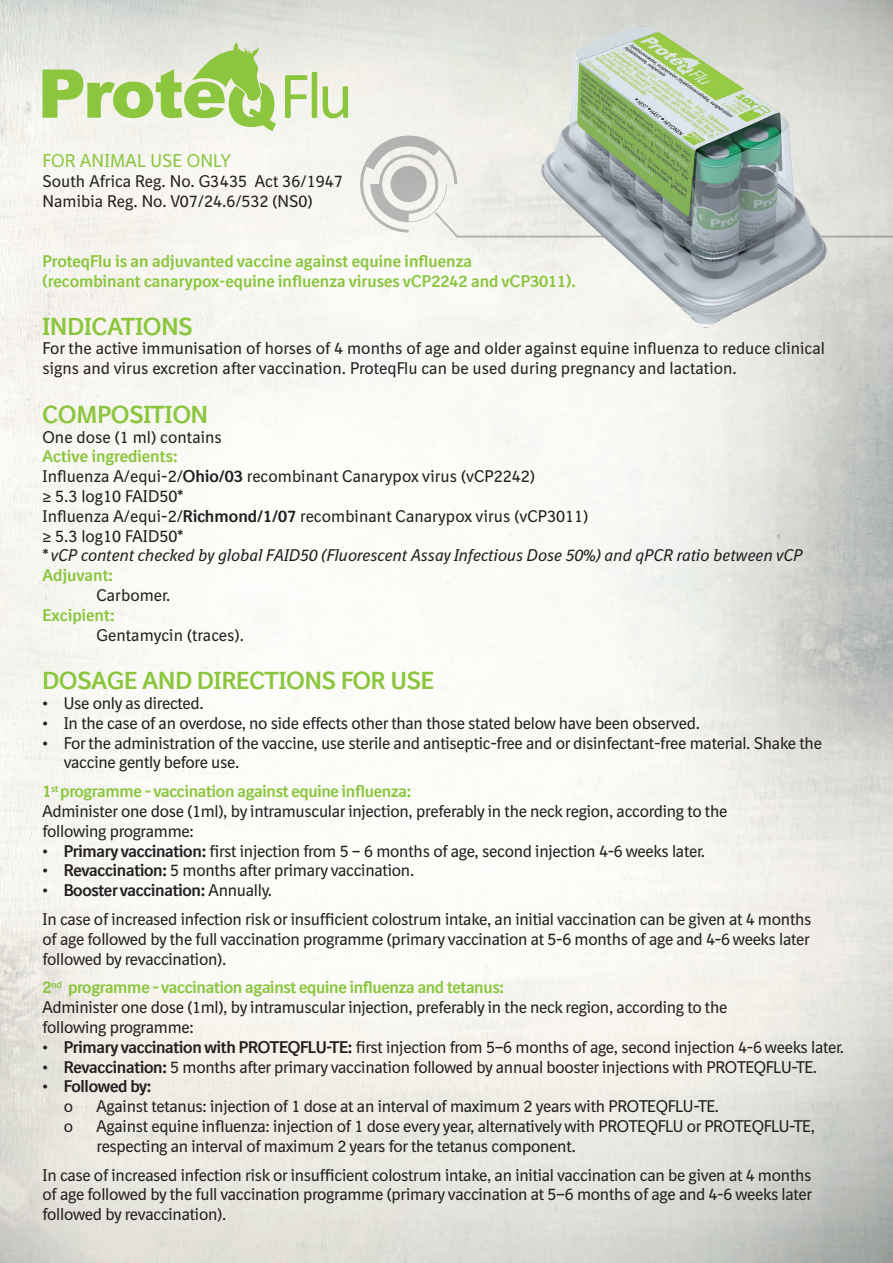
<style>
.page{position:relative;width:893px;height:1263px;background:#fff}
.page>*{position:absolute;margin:0;border:0;box-sizing:border-box;transform-origin:0 0}
.t1{font:700 24px "BI Sans NEXT";color:#8bc63e}
.t2{font:18px "BI Sans NEXT";letter-spacing:.01em;color:#8bc63e}
.t3{font:16.5px/19.8px "BI Sans NEXT";letter-spacing:-.02em;color:#231f20}
.t4{font:16.5px/19.8px "BI Sans NEXT";color:#231f20}
.t5{font:700 16.5px/19.8px "BI Sans NEXT";color:#8bc63e}
.t6{font:700 16.5px "BI Sans NEXT";letter-spacing:-.02em;color:#8bc63e}
.t7{font:italic 16.5px "BI Sans NEXT";color:#231f20}
.t8{font:700 16.5px "BI Sans NEXT";letter-spacing:-.02em;color:#231f20}
.s1{font-weight:700}
.s2{font-weight:400}
</style>
<div class="page">
<img style="left:0;top:0;width:893px;height:1263px">
<img style="left:497px;top:18px;width:382px;height:316px">
<svg style="left:360px;top:136px;width:533px;height:102px;background:#bcc6bd"></svg>
<svg style="left:285px;top:72px;width:32px;height:46px"></svg>
<svg style="left:323px;top:86px;width:25px;height:32px"></svg>
<svg style="left:43px;top:43px;width:233px;height:88px;background:#c8dea7"></svg>
<p class="t2" style="left:43px;top:150px;width:190px">FOR ANIMAL USE ONLY</p>
<p class="t4" style="left:43px;top:171px;width:302px">South Africa Reg. No. G3435 Act 36/1947</p>
<p class="t4" style="left:43px;top:191px;width:272px">Namibia Reg. No. V07/24.6/532 (NS0)</p>
<p class="t5" style="left:43px;top:251px;width:535px">ProteqFlu is an adjuvanted vaccine against equine influenza<br>(recombinant canarypox-equine influenza viruses vCP2242 and vCP3011).</p>
<p class="t1" style="left:43px;top:312px;width:152px">INDICATIONS</p>
<p class="t4" style="left:43px;top:338px;width:784px">For the active immunisation of horses of 4 months of age and older against equine influenza to reduce clinical signs and virus excretion after vaccination. ProteqFlu can be used during pregnancy and lactation.</p>
<p class="t1" style="left:43px;top:400px;width:167px">COMPOSITION</p>
<p class="t4" style="left:43px;top:427px;width:181px">One dose (1 mℓ) contains</p>
<p class="t5" style="left:43px;top:446px;width:137px">Active ingredients:</p>
<p class="t4" style="left:43px;top:466px;width:494px">Influenza A/equi-2/<span class="s1">Ohio/03</span> recombinant Canarypox virus (vCP2242)</p>
<p class="t4" style="left:43px;top:486px;width:142px">≥ 5.3 log10 FAID50*</p>
<p class="t4" style="left:43px;top:506px;width:547px">Influenza A/equi-2/<span class="s1">Richmond/1/07</span> recombinant Canarypox virus (vCP3011)</p>
<p class="t4" style="left:43px;top:526px;width:142px">≥ 5.3 log10 FAID50*</p>
<p class="t7" style="left:43px;top:546px;width:761px">* vCP content checked by global FAID50 (Fluorescent Assay Infectious Dose 50%) and qPCR ratio between vCP</p>
<p class="t5" style="left:43px;top:565px;width:72px">Adjuvant:</p>
<p class="t4" style="left:97px;top:585px;width:76px">Carbomer.</p>
<p class="t5" style="left:43px;top:605px;width:74px">Excipient:</p>
<p class="t4" style="left:97px;top:625px;width:149px">Gentamycin (traces).</p>
<p class="t1" style="left:43px;top:666px;width:393px">DOSAGE AND DIRECTIONS FOR USE</p>
<p class="t3" style="left:43px;top:693px;width:163px">• Use only as directed.</p>
<p class="t3" style="left:43px;top:713px;width:659px">• In the case of an overdose, no side effects other than those stated below have been observed.</p>
<p class="t3" style="left:64px;top:733px;width:760px;text-indent:-21px">• For the administration of the vaccine, use sterile and antiseptic-free and or disinfectant-free material. Shake the vaccine gently before use.</p>
<p class="t6" style="left:43px;top:782px;width:370px">1<sup>st</sup> programme – vaccination against equine influenza:</p>
<p class="t3" style="left:43px;top:801px;width:686px">Administer one dose (1mℓ), by intramuscular injection, preferably in the neck region, according to the following programme:</p>
<p class="t3" style="left:43px;top:841px;width:664px">• <span class="s1">Primary vaccination:</span> first injection from 5 – 6 months of age, second injection 4-6 weeks later.</p>
<p class="t3" style="left:43px;top:860px;width:373px">• <span class="s1">Revaccination:</span> 5 months after primary vaccination.</p>
<p class="t8" style="left:43px;top:881px;width:231px"><span class="s2">•</span> Booster vaccination: <span class="s2">Annually.</span></p>
<p class="t3" style="left:43px;top:909px;width:771px;text-align:justify">In case of increased infection risk or insufficient colostrum intake, an initial vaccination can be given at 4 months of age followed by the full vaccination programme (primary vaccination at 5-6 months of age and 4-6 weeks later followed by revaccination).</p>
<p class="t6" style="left:43px;top:978px;width:463px">2<sup>nd</sup> programme – vaccination against equine influenza and tetanus:</p>
<p class="t3" style="left:43px;top:997px;width:686px">Administer one dose (1mℓ), by intramuscular injection, preferably in the neck region, according to the following programme:</p>
<p class="t3" style="left:43px;top:1037px;width:803px">• <span class="s1">Primary vaccination with PROTEQFLU-TE:</span> first injection from 5–6 months of age, second injection 4-6 weeks later.</p>
<p class="t3" style="left:43px;top:1057px;width:776px">• <span class="s1">Revaccination:</span> 5 months after primary vaccination followed by annual booster injections with PROTEQFLU-TE.</p>
<p class="t8" style="left:43px;top:1077px;width:110px"><span class="s2">•</span> Followed by:</p>
<p class="t3" style="left:64px;top:1096px;width:11px">o</p>
<p class="t3" style="left:97px;top:1096px;width:624px">Against tetanus: injection of 1 dose at an interval of maximum 2 years with PROTEQFLU-TE.</p>
<p class="t3" style="left:64px;top:1116px;width:11px">o</p>
<p class="t3" style="left:97px;top:1116px;width:720px">Against equine influenza: injection of 1 dose every year, alternatively with PROTEQFLU or PROTEQFLU-TE, respecting an interval of maximum 2 years for the tetanus component.</p>
<p class="t3" style="left:43px;top:1165px;width:771px;text-align:justify">In case of increased infection risk or insufficient colostrum intake, an initial vaccination can be given at 4 months of age followed by the full vaccination programme (primary vaccination at 5–6 months of age and 4-6 weeks later followed by revaccination).</p>
</div>
